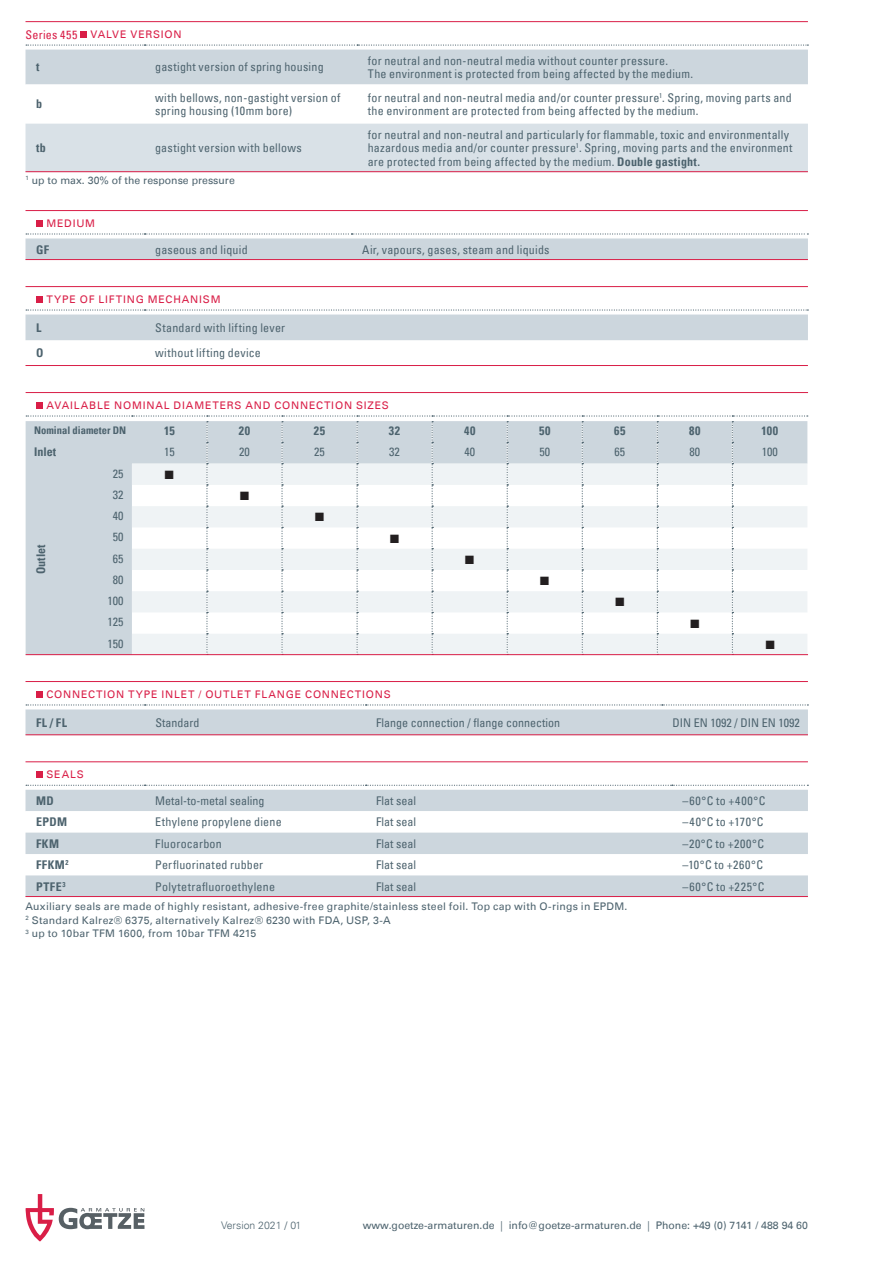
<style>
.page{position:relative;width:893px;height:1263px;background:#fff}
.page>*{position:absolute;margin:0;border:0;box-sizing:border-box;transform-origin:0 0}
.t1{font:18px "Arial";color:#231f20}
.t2{font:condensed 12px/13.5px "Univers";letter-spacing:.02em;color:#4d636e}
.t3{font:condensed 12px "Univers";color:#4d636e}
.t4{font:700 condensed 12px "Univers";letter-spacing:.04em;color:#4d636e}
.t5{font:10.5px/13.5px "Univers";letter-spacing:.015em;color:#4d636e}
.t6{font:10.5px "Univers";letter-spacing:.075em;color:#d91e47}
.t7{font:700 condensed 10.5px "Univers";color:#4d636e}
.t8{font:300 10.5px "Univers";color:#4d636e}
.s1{font-stretch:condensed;font-size:12px}
.s2{font-weight:700}
.s3{font-weight:300}
</style>
<div class="page">
<svg style="left:26px;top:1194px;width:118px;height:47px"></svg>
<hr style="left:26px;top:761px;width:782px;height:1px;background:#d91e47">
<div style="left:36px;top:771px;width:7px;height:7px;background:#d91e47"></div>
<svg style="left:26px;top:832px;width:782px;height:1px"></svg>
<svg style="left:26px;top:833px;width:782px;height:63px;fill:#ccd6dd"></svg>
<svg style="left:26px;top:785px;width:782px;height:26px"></svg>
<hr style="left:26px;top:896px;width:782px;height:1px;background:#d91e47">
<hr style="left:26px;top:681px;width:782px;height:1px;background:#d91e47">
<div style="left:36px;top:691px;width:7px;height:7px;background:#d91e47"></div>
<svg style="left:26px;top:704px;width:782px;height:30px;background:#d2dbe1"></svg>
<hr style="left:26px;top:734px;width:782px;height:1px;background:#d91e47">
<hr style="left:26px;top:286px;width:782px;height:1px;background:#d91e47">
<div style="left:36px;top:296px;width:7px;height:7px;background:#d91e47"></div>
<svg style="left:26px;top:309px;width:782px;height:31px;background:#d2dbe1"></svg>
<hr style="left:26px;top:365px;width:782px;height:1px;background:#d91e47">
<hr style="left:26px;top:210px;width:782px;height:1px;background:#d91e47">
<div style="left:36px;top:220px;width:7px;height:7px;background:#d91e47"></div>
<svg style="left:26px;top:233px;width:782px;height:26px;background:#d3dce1"></svg>
<hr style="left:26px;top:259px;width:782px;height:1px;background:#d91e47">
<hr style="left:26px;top:21px;width:782px;height:1px;background:#d91e47">
<div style="left:80px;top:31px;width:7px;height:7px;background:#d91e47"></div>
<svg style="left:26px;top:45px;width:782px;height:126px"></svg>
<hr style="left:26px;top:171px;width:782px;height:1px;background:#d91e47">
<hr style="left:26px;top:392px;width:782px;height:1px;background:#d91e47">
<div style="left:36px;top:402px;width:7px;height:7px;background:#d91e47"></div>
<svg style="left:26px;top:415px;width:782px;height:239px"></svg>
<hr style="left:26px;top:654px;width:782px;height:1px;background:#d91e47">
<p class="t6" style="left:26px;top:28px;width:158px"><span class="s1">Series 455</span> VALVE VERSION</p>
<p class="t4" style="left:36px;top:60px;width:5px">t</p>
<p class="t2" style="left:155px;top:60px;width:170px">gastight version of spring housing</p>
<p class="t2" style="left:368px;top:53px;width:327px">for neutral and non-neutral media without counter pressure.<br>The environment is protected from being affected by the medium.</p>
<p class="t4" style="left:36px;top:97px;width:7px">b</p>
<p class="t2" style="left:155px;top:90px;width:187px">with bellows, non-gastight version of spring housing (10mm bore)</p>
<p class="t2" style="left:368px;top:90px;width:425px">for neutral and non-neutral media and/or counter pressure<sup>1</sup>. Spring, moving parts and the environment are protected from being affected by the medium.</p>
<p class="t4" style="left:36px;top:141px;width:11px">tb</p>
<p class="t2" style="left:155px;top:141px;width:148px">gastight version with bellows</p>
<p class="t2" style="left:368px;top:127px;width:426px">for neutral and non-neutral and particularly for flammable, toxic and environmentally hazardous media and/or counter pressure<sup>1</sup>. Spring, moving parts and the environment are protected from being affected by the medium. <span class="s2">Double gastight.</span></p>
<p class="t5" style="left:26px;top:173px;width:211px"><sup>1</sup> up to max. 30% of the response pressure</p>
<p class="t6" style="left:46px;top:217px;width:50px">MEDIUM</p>
<p class="t4" style="left:36px;top:242px;width:14px">GF</p>
<p class="t2" style="left:155px;top:242px;width:94px">gaseous and liquid</p>
<p class="t2" style="left:362px;top:242px;width:189px">Air, vapours, gases, steam and liquids</p>
<p class="t6" style="left:46px;top:293px;width:176px">TYPE OF LIFTING MECHANISM</p>
<p class="t4" style="left:36px;top:320px;width:7px">L</p>
<p class="t2" style="left:155px;top:320px;width:131px">Standard with lifting lever</p>
<p class="t4" style="left:36px;top:346px;width:9px">O</p>
<p class="t2" style="left:155px;top:346px;width:107px">without lifting device</p>
<p class="t6" style="left:47px;top:399px;width:344px">AVAILABLE NOMINAL DIAMETERS AND CONNECTION SIZES</p>
<p class="t7" style="left:34px;top:424px;width:94px">Nominal diameter DN</p>
<p class="t4" style="left:164px;top:423px;width:12px">15</p>
<p class="t4" style="left:239px;top:423px;width:13px">20</p>
<p class="t4" style="left:314px;top:423px;width:13px">25</p>
<p class="t4" style="left:389px;top:423px;width:13px">32</p>
<p class="t4" style="left:464px;top:423px;width:13px">40</p>
<p class="t4" style="left:539px;top:423px;width:13px">50</p>
<p class="t4" style="left:614px;top:423px;width:13px">65</p>
<p class="t4" style="left:689px;top:423px;width:13px">80</p>
<p class="t4" style="left:761px;top:423px;width:18px">100</p>
<p class="t4" style="left:34px;top:445px;width:24px">Inlet</p>
<p class="t2" style="left:164px;top:445px;width:12px">15</p>
<p class="t2" style="left:239px;top:445px;width:12px">20</p>
<p class="t2" style="left:314px;top:445px;width:12px">25</p>
<p class="t2" style="left:389px;top:445px;width:12px">32</p>
<p class="t2" style="left:464px;top:445px;width:12px">40</p>
<p class="t2" style="left:539px;top:445px;width:12px">50</p>
<p class="t2" style="left:614px;top:445px;width:12px">65</p>
<p class="t2" style="left:689px;top:445px;width:12px">80</p>
<p class="t2" style="left:762px;top:445px;width:17px">100</p>
<p class="t2" style="left:113px;top:466px;width:12px">25</p>
<h1 class="t1" style="left:164px;top:460px;width:12px">■</h1>
<p class="t2" style="left:113px;top:488px;width:12px">32</p>
<h1 class="t1" style="left:239px;top:481px;width:12px">■</h1>
<p class="t2" style="left:113px;top:509px;width:12px">40</p>
<h1 class="t1" style="left:314px;top:502px;width:12px">■</h1>
<p class="t2" style="left:113px;top:530px;width:12px">50</p>
<h1 class="t1" style="left:389px;top:524px;width:12px">■</h1>
<p class="t2" style="left:113px;top:551px;width:12px">65</p>
<h1 class="t1" style="left:464px;top:545px;width:12px">■</h1>
<p class="t2" style="left:113px;top:573px;width:12px">80</p>
<h1 class="t1" style="left:539px;top:566px;width:12px">■</h1>
<p class="t2" style="left:107px;top:594px;width:17px">100</p>
<h1 class="t1" style="left:614px;top:588px;width:12px">■</h1>
<p class="t2" style="left:107px;top:615px;width:17px">125</p>
<h1 class="t1" style="left:689px;top:609px;width:12px">■</h1>
<p class="t2" style="left:107px;top:636px;width:17px">150</p>
<h1 class="t1" style="left:765px;top:630px;width:12px">■</h1>
<p class="t4" style="left:33px;top:574px;width:31px;rotate:-90deg">Outlet</p>
<p class="t6" style="left:46px;top:688px;width:17px">Connection</p>
<p class="t6" style="left:128px;top:688px;width:46px">type Inlet</p>
<p class="t6" style="left:198px;top:688px;width:24px">/ Outlet</p>
<p class="t6" style="left:255px;top:688px;width:9px">flan</p>
<p class="t6" style="left:286px;top:688px;width:29px">ge connections</p>
<p class="t4" style="left:36px;top:715px;width:32px">FL / FL</p>
<p class="t3" style="left:155px;top:715px;width:46px">Standard</p>
<p class="t3" style="left:376px;top:715px;width:185px">Flange connection / flange connection</p>
<p class="t3" style="left:673px;top:715px;width:129px">DIN EN 1092 / DIN EN 1092</p>
<p class="t6" style="left:46px;top:768px;width:39px">SEALS</p>
<p class="t4" style="left:36px;top:793px;width:19px">MD</p>
<p class="t3" style="left:155px;top:793px;width:111px">Metal-to-metal sealing</p>
<p class="t3" style="left:376px;top:793px;width:41px">Flat seal</p>
<p class="t2" style="left:682px;top:794px;width:84px">–60°C to +400°C</p>
<p class="t4" style="left:36px;top:814px;width:32px">EPDM</p>
<p class="t2" style="left:155px;top:815px;width:128px">Ethylene propylene diene</p>
<p class="t3" style="left:376px;top:814px;width:41px">Flat seal</p>
<p class="t2" style="left:682px;top:815px;width:83px">–40°C to +170°C</p>
<p class="t4" style="left:36px;top:836px;width:25px">FKM</p>
<p class="t2" style="left:155px;top:836px;width:68px">Fluorocarbon</p>
<p class="t3" style="left:376px;top:836px;width:41px">Flat seal</p>
<p class="t2" style="left:682px;top:836px;width:83px">–20°C to +200°C</p>
<p class="t4" style="left:36px;top:857px;width:34px">FFKM<sup>2</sup></p>
<p class="t2" style="left:155px;top:858px;width:110px">Perfluorinated rubber</p>
<p class="t3" style="left:376px;top:857px;width:41px">Flat seal</p>
<p class="t2" style="left:682px;top:858px;width:82px">–10°C to +260°C</p>
<p class="t4" style="left:36px;top:879px;width:31px">PTFE<sup>3</sup></p>
<p class="t2" style="left:155px;top:879px;width:121px">Polytetrafluoroethylene</p>
<p class="t3" style="left:376px;top:879px;width:41px">Flat seal</p>
<p class="t2" style="left:682px;top:879px;width:83px">–60°C to +225°C</p>
<p class="t5" style="left:26px;top:900px;width:603px">Auxiliary seals are made of highly resistant, adhesive-free graphite/stainless steel foil. Top cap with O-rings in EPDM.<br><sup>2</sup> Standard Kalrez® 6375, alternatively Kalrez® 6230 with FDA, USP, 3-A<br><sup>3</sup> up to 10bar TFM 1600, from 10bar TFM 4215</p>
<p class="t8" style="left:221px;top:1219px;width:82px">Version 2021 / 01</p>
<p class="t5" style="left:363px;top:1218px;width:447px">www.goetze-armaturen.de <span class="s3">|</span> info@goetze-armaturen.de <span class="s3">|</span> Phone: +49 (0) 7141 / 488 94 60</p>
</div>
